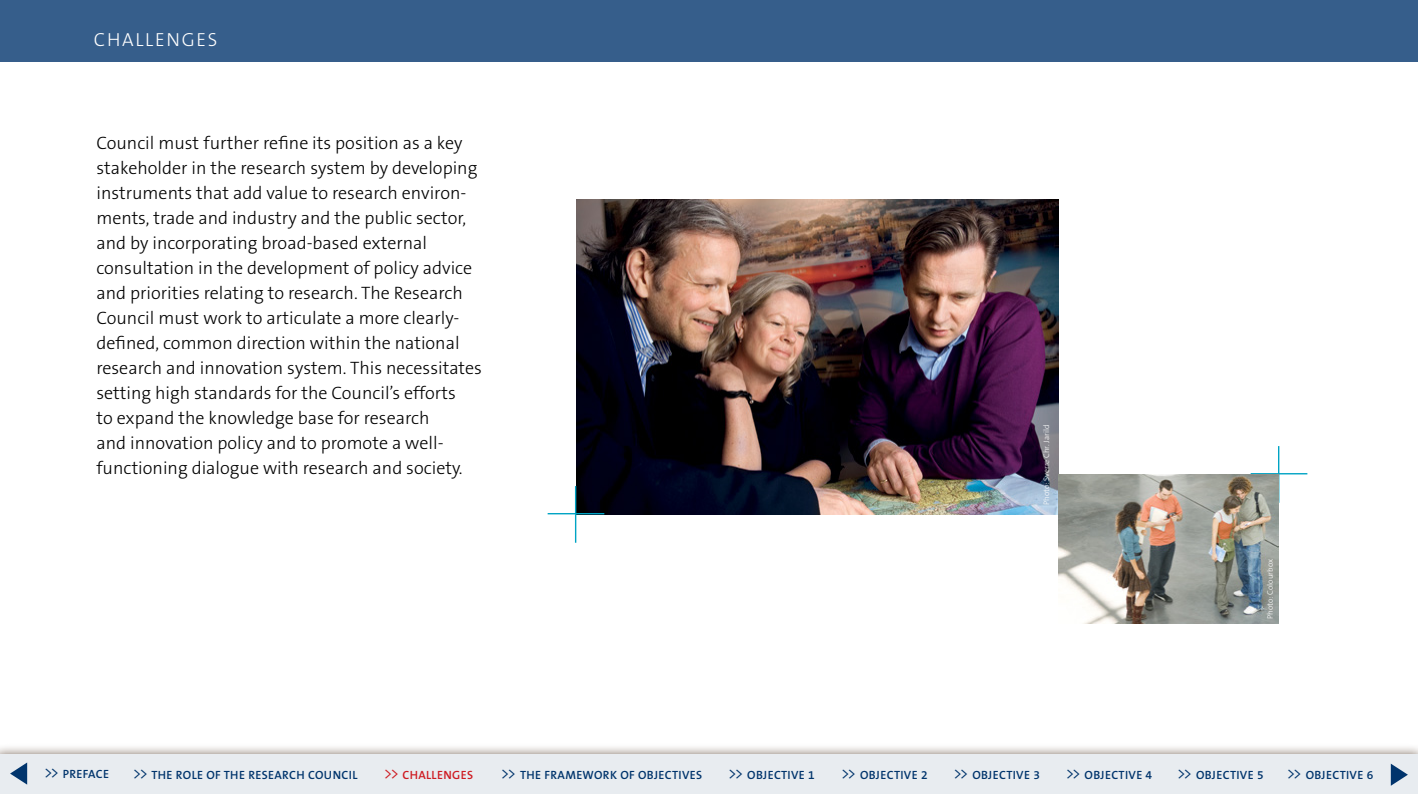
<style>
.page{position:relative;width:1418px;height:794px;background:#fff}
.page>*{position:absolute;margin:0;border:0;box-sizing:border-box;transform-origin:0 0}
.t1{font:300 19px "The Sans B3";letter-spacing:.09em;color:#fff}
.t2{font:300 18px/25px "The Sans B3";color:#000}
.t3{font:600 12px "The Sans B6";letter-spacing:.03em;color:#00346c}
.t4{font:600 12px "The Sans B6";letter-spacing:.03em;color:#ce1b22}
.t5{font:300 8px "The Sans B3";color:#fff}
.s1{font-family:"The Sans B4";font-weight:300;font-size:16.2px}
</style>
<div class="page">
<div style="left:0;top:0;width:1417px;height:61px;background:#365e8b"></div>
<svg style="left:0;top:747px;width:1417px;height:7px;background:#dedad6"></svg>
<div style="left:0;top:754px;width:1417px;height:40px;background:#e8ecf0"></div>
<svg style="left:10px;top:762px;width:17px;height:22px"></svg>
<img style="left:576px;top:199px;width:482px;height:315px">
<hr style="left:575px;top:486px;width:1px;height:57px;background:#00a4c4">
<hr style="left:547px;top:513px;width:57px;height:1px;background:#00a4c4">
<hr style="left:1277px;top:446px;width:2px;height:57px;background:#00a4c4">
<hr style="left:1250px;top:473px;width:57px;height:1px;background:#00a4c4">
<img style="left:1058px;top:474px;width:219px;height:149px">
<svg style="left:1390px;top:763px;width:17px;height:22px"></svg>
<p class="t1" style="left:94px;top:30px;width:125px">CHALLENGES</p>
<p class="t2" style="left:96px;top:131px;width:387px">Council must further refine its position as a key stakeholder in the research system by developing instruments that add value to research environ&shy;ments, trade and industry and the public sector, and by incorporating broad-based external consultation in the development of policy advice and priorities relating to research. The Research Council must work to articulate a more clearly&shy;defined, common direction within the national research and innovation system. This necessitates setting high standards for the Council’s efforts<br>to expand the knowledge base for research<br>and innovation policy and to promote a well&shy;functioning dialogue with research and society.</p>
<p class="t5" style="left:1042px;top:505px;width:82px;rotate:-90deg">Photo: Sverre Chr. Jarild</p>
<p class="t5" style="left:1265px;top:619px;width:61px;rotate:-90deg">Photo: Colourbox</p>
<p class="t3" style="left:44px;top:768px;width:67px"><span class="s1">&gt;&gt;</span> PREFACE</p>
<p class="t3" style="left:132px;top:768px;width:227px"><span class="s1">&gt;&gt;</span> THE ROLE OF THE RESEARCH COUNCIL</p>
<p class="t4" style="left:383px;top:768px;width:91px"><span class="s1">&gt;&gt;</span> CHALLENGES</p>
<p class="t3" style="left:500px;top:768px;width:203px"><span class="s1">&gt;&gt;</span> THE FRAMEWORK OF OBJECTIVES</p>
<p class="t3" style="left:728px;top:768px;width:88px"><span class="s1">&gt;&gt;</span> OBJECTIVE 1</p>
<p class="t3" style="left:840px;top:768px;width:88px"><span class="s1">&gt;&gt;</span> OBJECTIVE 2</p>
<p class="t3" style="left:953px;top:768px;width:88px"><span class="s1">&gt;&gt;</span> OBJECTIVE 3</p>
<p class="t3" style="left:1065px;top:768px;width:88px"><span class="s1">&gt;&gt;</span> OBJECTIVE 4</p>
<p class="t3" style="left:1176px;top:768px;width:88px"><span class="s1">&gt;&gt;</span> OBJECTIVE 5</p>
<p class="t3" style="left:1286px;top:768px;width:88px"><span class="s1">&gt;&gt;</span> OBJECTIVE 6</p>
</div>
